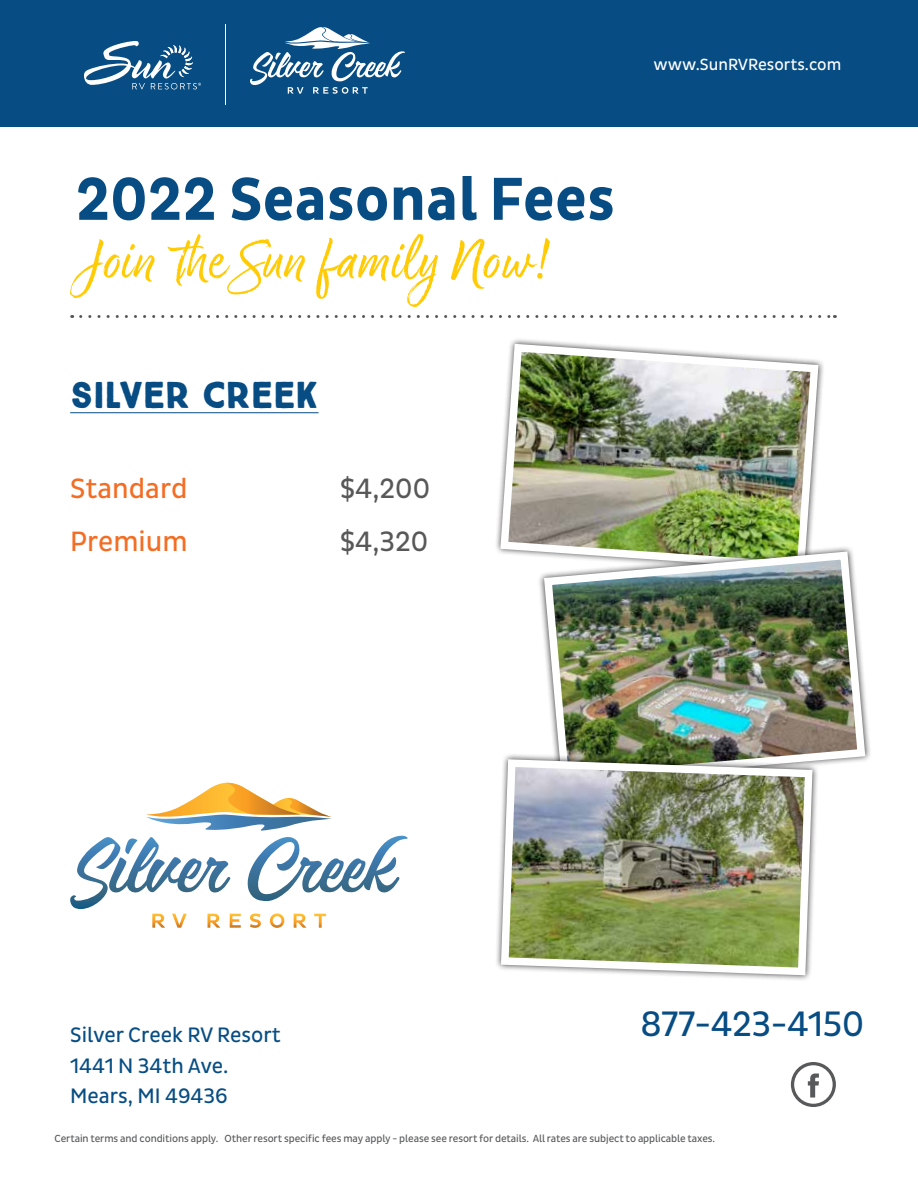
<style>
.page{position:relative;width:918px;height:1188px;background:#fff}
.page>*{position:absolute;margin:0;border:0;box-sizing:border-box;transform-origin:0 0}
.t1{font:64.5px "Good Karma";color:#ffcb05}
.t2{font:700 61.65px "Pluto Sans Cond";color:#074d83}
.t3{font:900 37.5px "True North";letter-spacing:-.01em;color:#074d83}
.t4{font:36px "Pluto Sans Cond";letter-spacing:-.01em;color:#074d83}
.t5{font:28.5px "Pluto Sans Cond";color:#f36e24}
.t6{font:28.5px "Pluto Sans Cond";color:#575857}
.t7{font:21.3px/30.6px "Pluto Sans Cond";color:#074d83}
.t8{font:16.5px "Pluto Sans Cond";color:#fff}
.t9{font:10.5px "Pluto Sans Cond";letter-spacing:-.01em;color:#58595b}
</style>
<div class="page">
<svg style="left:81px;top:315px;width:754px;height:3px"></svg>
<div style="left:0;top:0;width:918px;height:126px;background:#074d83"></div>
<svg style="left:84px;top:41px;width:117px;height:48px"></svg>
<svg style="left:178px;top:268px;width:8px;height:11px"></svg>
<svg style="left:791px;top:1062px;width:45px;height:45px"></svg>
<hr style="left:70px;top:412px;width:249px;height:1px;background:#074d83">
<img style="left:496px;top:340px;width:326px;height:216px">
<div style="left:538px;top:545px;width:334px;height:244px;background:#000;opacity:.75"></div>
<img style="left:540px;top:547px;width:329px;height:240px">
<div style="left:495px;top:753px;width:324px;height:229px;background:#000;opacity:.75"></div>
<img style="left:497px;top:755px;width:319px;height:224px">
<svg style="left:250px;top:27px;width:155px;height:67px"></svg>
<hr style="left:225px;top:24px;width:1px;height:81px;background:#fff">
<svg style="left:70px;top:783px;width:338px;height:145px"></svg>
<h3 class="t8" style="left:654px;top:55px;width:189px">www.SunRVResorts.com</h3>
<h2 class="t2" style="left:76px;top:164px;width:541px">2022 Seasonal Fees</h2>
<h1 class="t1" style="left:76px;top:222px;width:475px">Join the Sun family Now!</h1>
<h3 class="t3" style="left:70px;top:372px;width:250px">SILVER CREEK</h3>
<h3 class="t5" style="left:70px;top:472px;width:119px">Standard</h3>
<h3 class="t6" style="left:340px;top:472px;width:91px">$4,200</h3>
<h3 class="t5" style="left:70px;top:525px;width:119px">Premium</h3>
<h3 class="t6" style="left:340px;top:525px;width:90px">$4,320</h3>
<h3 class="t7" style="left:70px;top:1020px;width:212px">Silver Creek RV Resort<br>1441 N 34th Ave.<br>Mears, MI 49436</h3>
<h3 class="t4" style="left:640px;top:1003px;width:225px">877-423-4150</h3>
<p class="t9" style="left:55px;top:1132px;width:662px">Certain terms and conditions apply. Other resort specific fees may apply - please see resort for details. All rates are subject to applicable taxes.</p>
</div>
